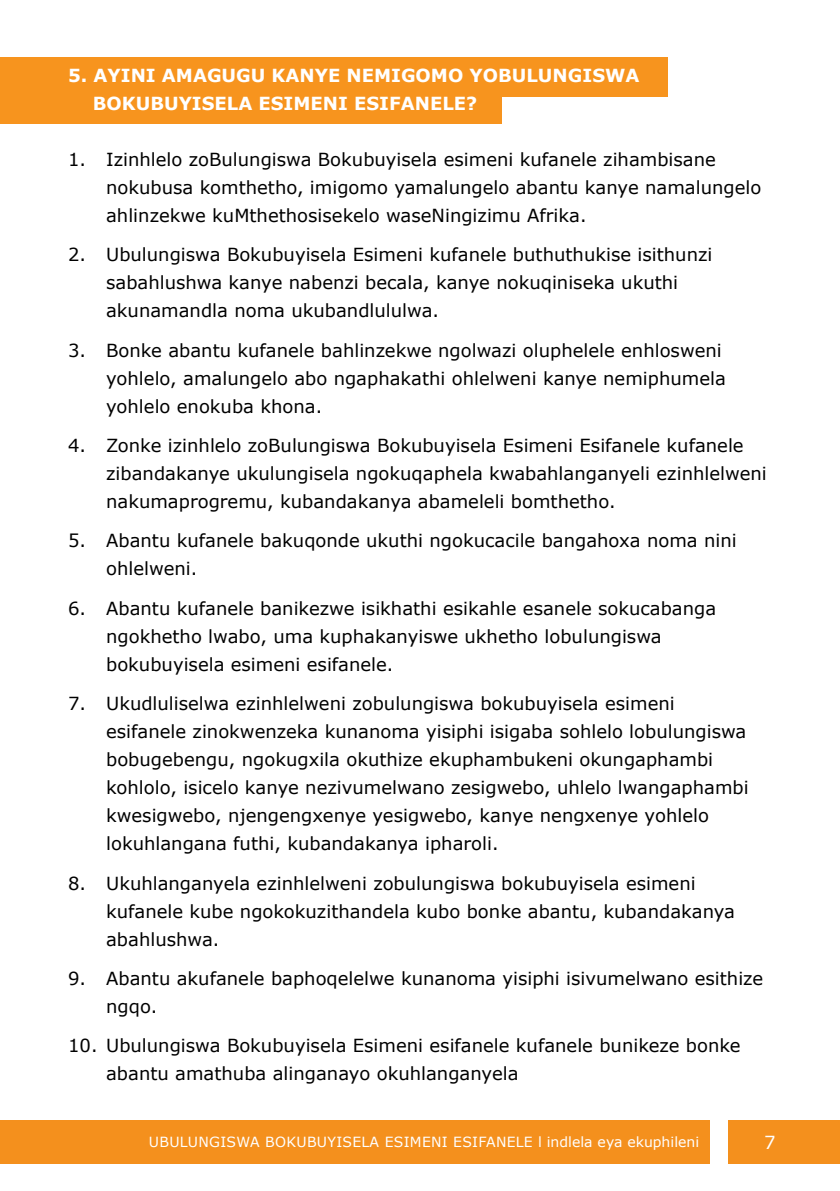
<style>
.page{position:relative;width:840px;height:1191px;background:#fff}
.page>*{position:absolute;margin:0;border:0;box-sizing:border-box;transform-origin:0 0}
.t1{font:18px/28px "Verdana";color:#000}
.t2{font:700 18px/28px "Verdana";color:#fff}
.t3{font:18px "Verdana";color:#fff}
.t4{font:14px "Verdana";letter-spacing:.02em;color:#fff}
</style>
<div class="page">
<div style="left:727px;top:1120px;width:112px;height:43px;background:#f4901d"></div>
<div style="left:0;top:1120px;width:709px;height:43px;background:#f4901d"></div>
<div style="left:0;top:57px;width:667px;height:39px;background:#f7941e"></div>
<div style="left:0;top:84px;width:501px;height:39px;background:#f7941e"></div>
<p class="t2" style="left:93px;top:61px;width:548px;text-indent:-25px">5. AYINI AMAGUGU KANYE NEMIGOMO YOBULUNGISWA<br>BOKUBUYISELA ESIMENI ESIFANELE?</p>
<p class="t1" style="left:106px;top:145px;width:656px;text-indent:-38px">1. Izinhlelo zoBulungiswa Bokubuyisela esimeni kufanele zihambisane nokubusa komthetho, imigomo yamalungelo abantu kanye namalungelo ahlinzekwe kuMthethosisekelo waseNingizimu Afrika.</p>
<p class="t1" style="left:106px;top:240px;width:607px;text-indent:-38px">2. Ubulungiswa Bokubuyisela Esimeni kufanele buthuthukise isithunzi sabahlushwa kanye nabenzi becala, kanye nokuqiniseka ukuthi akunamandla noma ukubandlululwa.</p>
<p class="t1" style="left:106px;top:335px;width:621px;text-indent:-38px">3. Bonke abantu kufanele bahlinzekwe ngolwazi oluphelele enhlosweni yohlelo, amalungelo abo ngaphakathi ohlelweni kanye nemiphumela yohlelo enokuba khona.</p>
<p class="t1" style="left:106px;top:431px;width:662px;text-indent:-38px">4. Zonke izinhlelo zoBulungiswa Bokubuyisela Esimeni Esifanele kufanele zibandakanye ukulungisela ngokuqaphela kwabahlanganyeli ezinhlelweni nakumaprogremu, kubandakanya abameleli bomthetho.</p>
<p class="t1" style="left:106px;top:526px;width:631px;text-indent:-38px">5. Abantu kufanele bakuqonde ukuthi ngokucacile bangahoxa noma nini ohlelweni.</p>
<p class="t1" style="left:106px;top:593px;width:611px;text-indent:-38px">6. Abantu kufanele banikezwe isikhathi esikahle esanele sokucabanga ngokhetho lwabo, uma kuphakanyiswe ukhetho lobulungiswa bokubuyisela esimeni esifanele.</p>
<p class="t1" style="left:106px;top:689px;width:643px;text-indent:-38px">7. Ukudluliselwa ezinhlelweni zobulungiswa bokubuyisela esimeni esifanele zinokwenzeka kunanoma yisiphi isigaba sohlelo lobulungiswa bobugebengu, ngokugxila okuthize ekuphambukeni okungaphambi kohlolo, isicelo kanye nezivumelwano zesigwebo, uhlelo lwangaphambi kwesigwebo, njengengxenye yesigwebo, kanye nengxenye yohlelo lokuhlangana futhi, kubandakanya ipharoli.</p>
<p class="t1" style="left:106px;top:868px;width:630px;text-indent:-38px">8. Ukuhlanganyela ezinhlelweni zobulungiswa bokubuyisela esimeni kufanele kube ngokokuzithandela kubo bonke abantu, kubandakanya abahlushwa.</p>
<p class="t1" style="left:106px;top:963px;width:658px;text-indent:-38px">9. Abantu akufanele baphoqelelwe kunanoma yisiphi isivumelwano esithize ngqo.</p>
<p class="t1" style="left:106px;top:1031px;width:635px;text-indent:-38px">10. Ubulungiswa Bokubuyisela Esimeni esifanele kufanele bunikeze bonke abantu amathuba alinganayo okuhlanganyela</p>
<p class="t4" style="left:149px;top:1133px;width:551px">UBULUNGISWA BOKUBUYISELA ESIMENI ESIFANELE l indlela eya ekuphileni</p>
<p class="t3" style="left:763px;top:1130px;width:13px">7</p>
</div>
